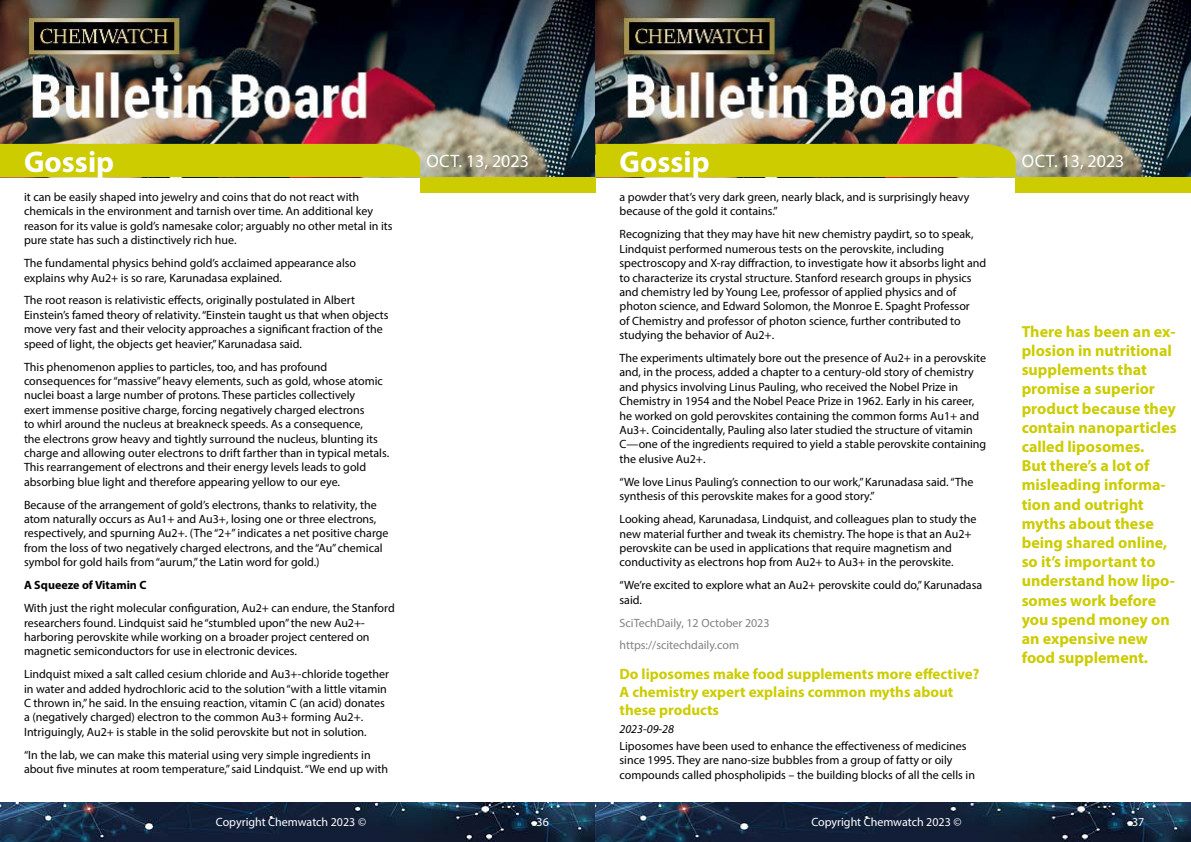
<style>
.page{position:relative;width:1191px;height:842px;background:#fff}
.page>*{position:absolute;margin:0;border:0;box-sizing:border-box;transform-origin:0 0}
.t1{font:700 30px "Myriad Pro";color:#fff}
.t2{font:18px "Myriad Pro";color:#fff}
.t3{font:700 16px/19.2px "Myriad Pro";color:#cc0}
.t4{font:700 15px/18px "Myriad Pro";color:#cc0}
.t5{font:12px/14.4px "Myriad Pro";color:#000}
.t6{font:12px "Myriad Pro";color:#fff}
.t7{font:12px/22.9px "Myriad Pro";color:#808285}
.t8{font:700 12px "Myriad Pro";color:#000}
.t9{font:italic 12px "Myriad Pro";color:#000}
</style>
<div class="page">
<img style="left:0;top:0;width:1191px;height:177px">
<div style="left:420px;top:177px;width:175px;height:15px;background:#cc0"></div>
<div style="left:1015px;top:177px;width:176px;height:15px;background:#cc0"></div>
<div style="left:0;top:144px;width:420px;height:33px;background:#cc0"></div>
<div style="left:595px;top:144px;width:420px;height:33px;background:#cc0"></div>
<img style="left:0;top:802px;width:1191px;height:40px">
<h1 class="t1" style="left:24px;top:142px;width:92px">Gossip</h1>
<h1 class="t1" style="left:619px;top:142px;width:92px">Gossip</h1>
<p class="t5" style="left:619px;top:190px;width:351px">a powder that’s very dark green, nearly black, and is surprisingly heavy because of the gold it contains.”</p>
<p class="t5" style="left:619px;top:227px;width:368px">Recognizing that they may have hit new chemistry paydirt, so to speak, Lindquist performed numerous tests on the perovskite, including spectroscopy and X-ray diffraction, to investigate how it absorbs light and to characterize its crystal structure. Stanford research groups in physics and chemistry led by Young Lee, professor of applied physics and of photon science, and Edward Solomon, the Monroe E. Spaght Professor<br>of Chemistry and professor of photon science, further contributed to studying the behavior of Au2+.</p>
<p class="t5" style="left:619px;top:351px;width:368px">The experiments ultimately bore out the presence of Au2+ in a perovskite and, in the process, added a chapter to a century-old story of chemistry and physics involving Linus Pauling, who received the Nobel Prize in Chemistry in 1954 and the Nobel Peace Prize in 1962. Early in his career, he worked on gold perovskites containing the common forms Au1+ and Au3+. Coincidentally, Pauling also later studied the structure of vitamin C—one of the ingredients required to yield a stable perovskite containing the elusive Au2+.</p>
<p class="t5" style="left:619px;top:474px;width:355px">“We love Linus Pauling’s connection to our work,” Karunadasa said. “The synthesis of this perovskite makes for a good story.”</p>
<p class="t5" style="left:619px;top:512px;width:358px">Looking ahead, Karunadasa, Lindquist, and colleagues plan to study the new material further and tweak its chemistry. The hope is that an Au2+ perovskite can be used in applications that require magnetism and conductivity as electrons hop from Au2+ to Au3+ in the perovskite.</p>
<p class="t5" style="left:619px;top:578px;width:364px">“We’re excited to explore what an Au2+ perovskite could do,” Karunadasa said.</p>
<p class="t7" style="left:619px;top:611px;width:152px">SciTechDaily, 12 October 2023 https://scitechdaily.com</p>
<p class="t4" style="left:619px;top:665px;width:361px">Do liposomes make food supplements more effective?<br>A chemistry expert explains common myths about these products</p>
<p class="t9" style="left:619px;top:721px;width:56px">2023-09-28</p>
<p class="t5" style="left:619px;top:739px;width:357px">Liposomes have been used to enhance the effectiveness of medicines since 1995. They are nano-size bubbles from a group of fatty or oily compounds called phospholipids – the building blocks of all the cells in</p>
<h2 class="t2" style="left:426px;top:150px;width:104px">Oct. 13, 2023</h2>
<h2 class="t2" style="left:1022px;top:150px;width:104px">Oct. 13, 2023</h2>
<p class="t5" style="left:24px;top:190px;width:370px">it can be easily shaped into jewelry and coins that do not react with chemicals in the environment and tarnish over time. An additional key reason for its value is gold’s namesake color; arguably no other metal in its pure state has such a distinctively rich hue.</p>
<p class="t5" style="left:24px;top:256px;width:334px">The fundamental physics behind gold’s acclaimed appearance also explains why Au2+ is so rare, Karunadasa explained.</p>
<p class="t5" style="left:24px;top:293px;width:366px">The root reason is relativistic effects, originally postulated in Albert Einstein’s famed theory of relativity. “Einstein taught us that when objects move very fast and their velocity approaches a significant fraction of the speed of light, the objects get heavier,” Karunadasa said.</p>
<p class="t5" style="left:24px;top:359px;width:367px">This phenomenon applies to particles, too, and has profound consequences for “massive” heavy elements, such as gold, whose atomic nuclei boast a large number of protons. These particles collectively<br>exert immense positive charge, forcing negatively charged electrons<br>to whirl around the nucleus at breakneck speeds. As a consequence,<br>the electrons grow heavy and tightly surround the nucleus, blunting its charge and allowing outer electrons to drift farther than in typical metals.<br>This rearrangement of electrons and their energy levels leads to gold absorbing blue light and therefore appearing yellow to our eye.</p>
<p class="t5" style="left:24px;top:497px;width:366px">Because of the arrangement of gold’s electrons, thanks to relativity, the atom naturally occurs as Au1+ and Au3+, losing one or three electrons, respectively, and spurning Au2+. (The “2+” indicates a net positive charge from the loss of two negatively charged electrons, and the “Au” chemical symbol for gold hails from “aurum,” the Latin word for gold.)</p>
<p class="t8" style="left:24px;top:577px;width:124px">A Squeeze of Vitamin C</p>
<p class="t5" style="left:24px;top:601px;width:372px">With just the right molecular configuration, Au2+ can endure, the Stanford researchers found. Lindquist said he “stumbled upon” the new Au2+- harboring perovskite while working on a broader project centered on magnetic semiconductors for use in electronic devices.</p>
<p class="t5" style="left:24px;top:667px;width:366px">Lindquist mixed a salt called cesium chloride and Au3+-chloride together in water and added hydrochloric acid to the solution “with a little vitamin C thrown in,” he said. In the ensuing reaction, vitamin C (an acid) donates a (negatively charged) electron to the common Au3+ forming Au2+.<br>Intriguingly, Au2+ is stable in the solid perovskite but not in solution.</p>
<p class="t5" style="left:24px;top:747px;width:365px">“In the lab, we can make this material using very simple ingredients in about five minutes at room temperature,” said Lindquist. “We end up with</p>
<p class="t3" style="left:1021px;top:321px;width:156px">There has been an ex&shy;plosion in nutritional supplements that promise a superior product because they contain nanoparticles called liposomes.<br>But there’s a lot of misleading informa&shy;tion and outright myths about these being shared online, so it’s important to understand how lipo&shy;somes work before you spend money on an expensive new food supplement.</p>
<p class="t6" style="left:216px;top:815px;width:152px">Copyright Chemwatch 2023 ©</p>
<p class="t6" style="left:536px;top:815px;width:14px">36</p>
<p class="t6" style="left:811px;top:815px;width:152px">Copyright Chemwatch 2023 ©</p>
<p class="t6" style="left:1132px;top:815px;width:14px">37</p>
</div>
